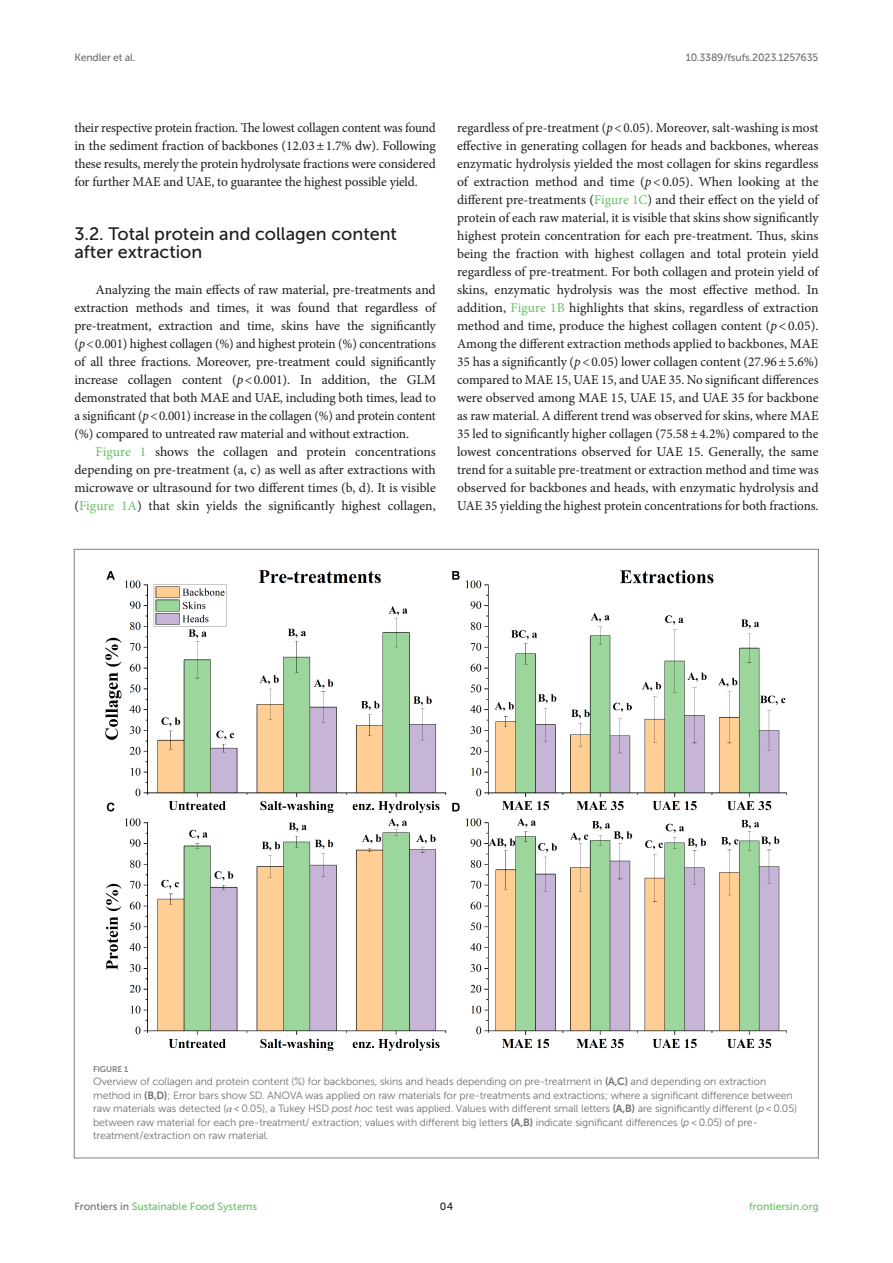
<style>
.page{position:relative;width:893px;height:1263px;background:#fff}
.page>*{position:absolute;margin:0;border:0;box-sizing:border-box;transform-origin:0 0}
.HEAD_2{font:18px/18px "Museo Sans 500";color:#1b1c1b}
.TEXT{font:13.5px/18px "Minion Pro";letter-spacing:-.005em;color:#1b1c1b;text-align:justify}
.TEXT_FLUSH{font:13.5px/18px "Minion Pro";letter-spacing:-.01em;color:#1b1c1b;text-align:justify}
.FIG_LEG{font:10.5px/13.5px "Museo Sans 300";letter-spacing:-.01em;color:#706f70}
.t1{font:10.5px "Museo Sans 500";color:#65c161}
.t2{font:10.5px "Museo Sans 500";letter-spacing:-.015em;color:#706f70}
.t3{font:10.5px "Museo Sans 500";color:#1b1c1b}
.FIG_HD{font:8.25px "Museo Sans 700";letter-spacing:-.01em;color:#7e7f7f}
.s1{font-style:italic}
.s2{color:#65c161}
.s3{font-family:"Museo Sans 700"}
.s4{font-family:"STIX General";font-style:italic}
.s5{color:#706f70}
</style>
<div class="page">
<img style="left:105px;top:570px;width:682px;height:481px">
<p class="t2" style="left:74px;top:51px;width:63px">Kendler et al.</p>
<p class="t2" style="left:686px;top:51px;width:134px">10.3389/fsufs.2023.1257635</p>
<p class="TEXT" style="left:74px;top:119px;width:363px">their respective protein fraction. The lowest collagen content was found in the sediment fraction of backbones (12.03±1.7% dw). Following these results, merely the protein hydrolysate fractions were considered for further MAE and UAE, to guarantee the highest possible yield.</p>
<p class="HEAD_2" style="left:74px;top:225px;width:324px">3.2. Total protein and collagen content after extraction</p>
<p class="TEXT_FLUSH" style="left:74px;top:281px;width:363px;text-indent:21px">Analyzing the main effects of raw material, pre-treatments and extraction methods and times, it was found that regardless of pre-treatment, extraction and time, skins have the significantly (<span class="s1">p</span>&lt;0.001) highest collagen (%) and highest protein (%) concentrations of all three fractions. Moreover, pre-treatment could significantly increase collagen content (<span class="s1">p</span>&lt;0.001). In addition, the GLM demonstrated that both MAE and UAE, including both times, lead to a significant (<span class="s1">p</span>&lt;0.001) increase in the collagen (%) and protein content (%) compared to untreated raw material and without extraction.</p>
<p class="TEXT" style="left:74px;top:443px;width:363px;text-indent:21px"><span class="s2">Figure 1</span> shows the collagen and protein concentrations depending on pre-treatment (a, c) as well as after extractions with microwave or ultrasound for two different times (b, d). It is visible (<span class="s2">Figure 1A</span>) that skin yields the significantly highest collagen,</p>
<p class="TEXT" style="left:457px;top:119px;width:363px">regardless of pre-treatment (<span class="s1">p</span>&lt;0.05). Moreover, salt-washing is most effective in generating collagen for heads and backbones, whereas enzymatic hydrolysis yielded the most collagen for skins regardless of extraction method and time (<span class="s1">p</span>&lt;0.05). When looking at the different pre-treatments (<span class="s2">Figure 1C</span>) and their effect on the yield of protein of each raw material, it is visible that skins show significantly highest protein concentration for each pre-treatment. Thus, skins being the fraction with highest collagen and total protein yield regardless of pre-treatment. For both collagen and protein yield of skins, enzymatic hydrolysis was the most effective method. In addition, <span class="s2">Figure 1B</span> highlights that skins, regardless of extraction method and time, produce the highest collagen content (<span class="s1">p</span>&lt;0.05).<br>Among the different extraction methods applied to backbones, MAE 35 has a significantly (<span class="s1">p</span>&lt;0.05) lower collagen content (27.96±5.6%) compared to MAE 15, UAE 15, and UAE 35. No significant differences were observed among MAE 15, UAE 15, and UAE 35 for backbone as raw material. A different trend was observed for skins, where MAE 35 led to significantly higher collagen (75.58±4.2%) compared to the lowest concentrations observed for UAE 15. Generally, the same trend for a suitable pre-treatment or extraction method and time was observed for backbones and heads, with enzymatic hydrolysis and UAE 35 yielding the highest protein concentrations for both fractions.</p>
<p class="FIG_HD" style="left:93px;top:1064px;width:37px">FIGURE 1</p>
<p class="FIG_LEG" style="left:93px;top:1075px;width:705px">Overview of collagen and protein content (%) for backbones, skins and heads depending on pre-treatment in <span class="s3">(A,C)</span> and depending on extraction method in <span class="s3">(B,D)</span>; Error bars show SD. ANOVA was applied on raw materials for pre-treatments and extractions; where a significant difference between raw materials was detected (<span class="s4">α</span> &lt; 0.05), a Tukey HSD <span class="s1">post hoc</span> test was applied. Values with different small letters <span class="s3">(A,B)</span> are significantly different (<span class="s1">p</span> &lt; 0.05) between raw material for each pre-treatment/ extraction; values with different big letters <span class="s3">(A,B)</span> indicate significant differences (<span class="s1">p</span> &lt; 0.05) of pre&shy;treatment/extraction on raw material.</p>
<p class="t1" style="left:74px;top:1200px;width:184px"><span class="s5">Frontiers in</span> Sustainable Food Systems</p>
<p class="t3" style="left:440px;top:1200px;width:15px">04</p>
<p class="t1" style="left:749px;top:1200px;width:71px">frontiersin.org</p>
</div>
